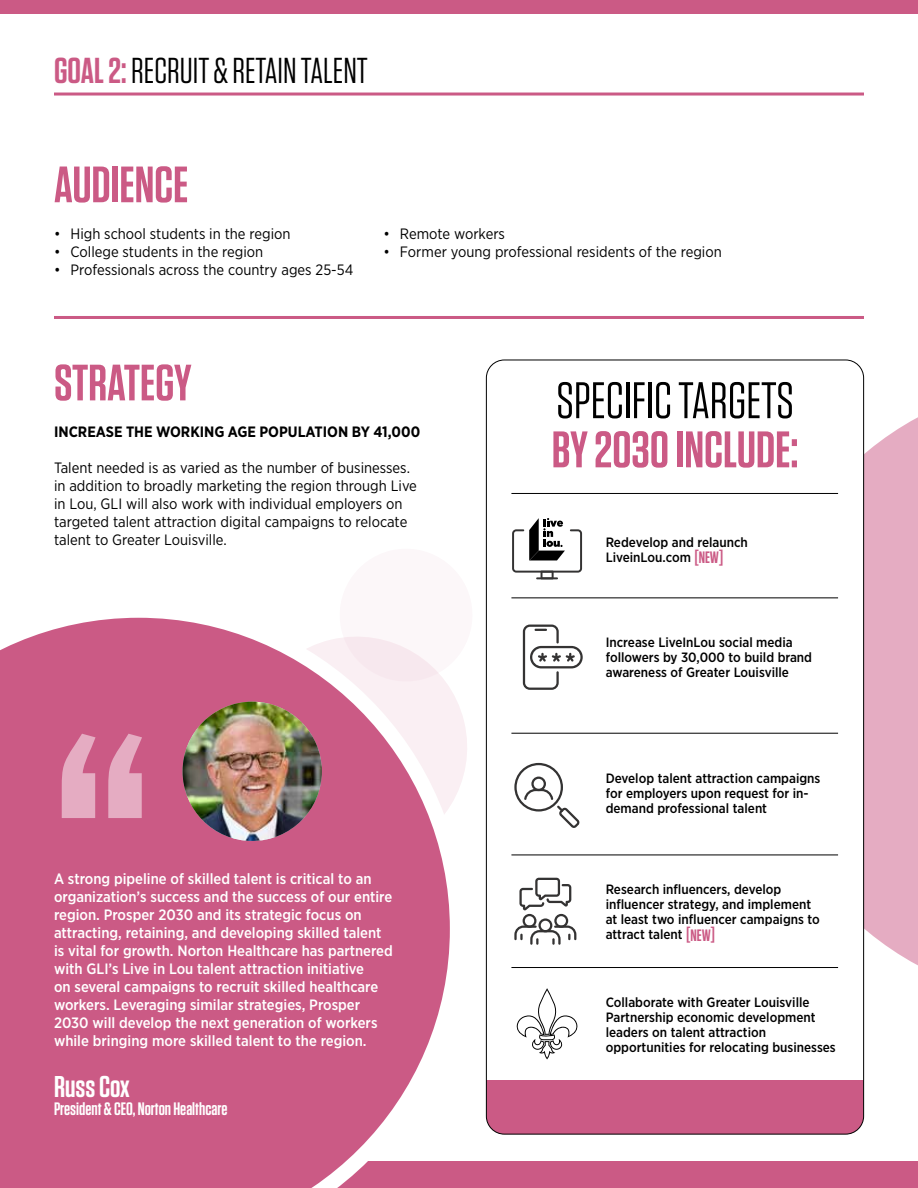
<style>
.page{position:relative;width:918px;height:1188px;background:#fff}
.page>*{position:absolute;margin:0;border:0;box-sizing:border-box;transform-origin:0 0}
.t1{font:600 337.5px "Tungsten";color:#e5acc2}
.t2{font:51.3px "Tungsten";color:#000}
.t3{font:600 51.3px "Tungsten";color:#cb5a85}
.t4{font:600 51px "Tungsten";color:#cb5a85}
.t5{font:36px "Tungsten";color:#000}
.t6{font:600 30px "Tungsten";color:#fff}
.t7{font:600 18px "Tungsten";color:#fff}
.t8{font:500 15px/18px "Gotham Narrow";color:#fff}
.t9{font:15px/18px "Gotham Narrow";color:#000}
.t10{font:700 15px "Gotham Narrow";color:#000}
.t11{font:500 13.5px/15px "Gotham Narrow";color:#000}
.s1{font-weight:600;color:#cb5a85}
.s2{font-family:"Tungsten";font-weight:600;font-size:21px;color:#cb5a85}
.s3{font-family:"Tungsten";font-weight:600;font-size:16.5px;color:#cb5a85}
</style>
<div class="page">
<svg style="left:864px;top:380px;width:54px;height:623px;fill:#e5acc2"></svg>
<div style="left:0;top:1161px;width:918px;height:27px;background:#cb5a85"></div>
<svg style="left:128px;top:617px;width:337px;height:188px"></svg>
<div style="left:0;top:0;width:918px;height:14px;background:#cb5a85"></div>
<hr style="left:54px;top:93px;width:810px;height:3px;background:#cb5a85">
<hr style="left:54px;top:316px;width:810px;height:3px;background:#cb5a85">
<div style="left:486px;top:1080px;width:378px;height:54px;background:#cb5a85"></div>
<hr style="left:511px;top:493px;width:327px;height:1px;background:#000">
<hr style="left:511px;top:597px;width:327px;height:1px;background:#000">
<hr style="left:511px;top:733px;width:327px;height:1px;background:#000">
<hr style="left:511px;top:855px;width:327px;height:1px;background:#000">
<hr style="left:511px;top:967px;width:327px;height:1px;background:#000">
<svg style="left:0;top:618px;width:450px;height:570px;fill:#cb5a85"></svg>
<img style="left:183px;top:702px;width:139px;height:139px;border-radius:70px">
<svg style="left:523px;top:625px;width:60px;height:65px"></svg>
<svg style="left:512px;top:518px;width:70px;height:61px"></svg>
<svg style="left:514px;top:763px;width:66px;height:65px"></svg>
<svg style="left:514px;top:878px;width:62px;height:67px"></svg>
<svg style="left:516px;top:988px;width:62px;height:71px"></svg>
<h3 class="t5" style="left:54px;top:52px;width:315px"><span class="s1">GOAL 2:</span> RECRUIT &amp; RETAIN TALENT</h3>
<h3 class="t4" style="left:54px;top:158px;width:136px">AUDIENCE</h3>
<p class="t9" style="left:54px;top:224px;width:238px">• High school students in the region</p>
<p class="t9" style="left:54px;top:242px;width:211px">• College students in the region</p>
<p class="t9" style="left:54px;top:260px;width:301px">• Professionals across the country ages 25-54</p>
<p class="t9" style="left:383px;top:224px;width:123px">• Remote workers</p>
<p class="t9" style="left:383px;top:242px;width:340px">• Former young professional residents of the region</p>
<h3 class="t4" style="left:54px;top:356px;width:139px">STRATEGY</h3>
<p class="t10" style="left:54px;top:422px;width:368px">INCREASE THE WORKING AGE POPULATION BY 41,000</p>
<p class="t9" style="left:54px;top:458px;width:364px">Talent needed is as varied as the number of businesses. in addition to broadly marketing the region through Live in Lou, GLI will also work with individual employers on targeted talent attraction digital campaigns to relocate talent to Greater Louisville.</p>
<h1 class="t1" style="left:54px;top:677px;width:98px">“</h1>
<p class="t8" style="left:54px;top:869px;width:340px">A strong pipeline of skilled talent is critical to an organization’s success and the success of our entire region. Prosper 2030 and its strategic focus on attracting, retaining, and developing skilled talent is vital for growth. Norton Healthcare has partnered with GLI’s Live in Lou talent attraction initiative<br>on several campaigns to recruit skilled healthcare workers. Leveraging similar strategies, Prosper 2030 will develop the next generation of workers while bringing more skilled talent to the region.</p>
<h3 class="t6" style="left:54px;top:1070px;width:77px">Russ Cox</h3>
<h3 class="t7" style="left:54px;top:1099px;width:175px">President &amp; CEO, Norton Healthcare</h3>
<h2 class="t2" style="left:556px;top:374px;width:239px">SPECIFIC TARGETS</h2>
<h2 class="t3" style="left:552px;top:422px;width:248px">BY 2030 INCLUDE:</h2>
<p class="t11" style="left:606px;top:534px;width:144px">Redevelop and relaunch<br>LiveinLou.com <span class="s2">[</span><span class="s3">NEW</span><span class="s2">]</span></p>
<p class="t11" style="left:606px;top:635px;width:208px">Increase LiveInLou social media followers by 30,000 to build brand awareness of Greater Louisville</p>
<p class="t11" style="left:606px;top:770px;width:216px">Develop talent attraction campaigns for employers upon request for in&shy;demand professional talent</p>
<p class="t11" style="left:606px;top:882px;width:216px">Research influencers, develop influencer strategy, and implement at least two influencer campaigns to attract talent <span class="s2">[</span><span class="s3">NEW</span><span class="s2">]</span></p>
<p class="t11" style="left:606px;top:994px;width:232px">Collaborate with Greater Louisville Partnership economic development leaders on talent attraction opportunities for relocating businesses</p>
</div>
